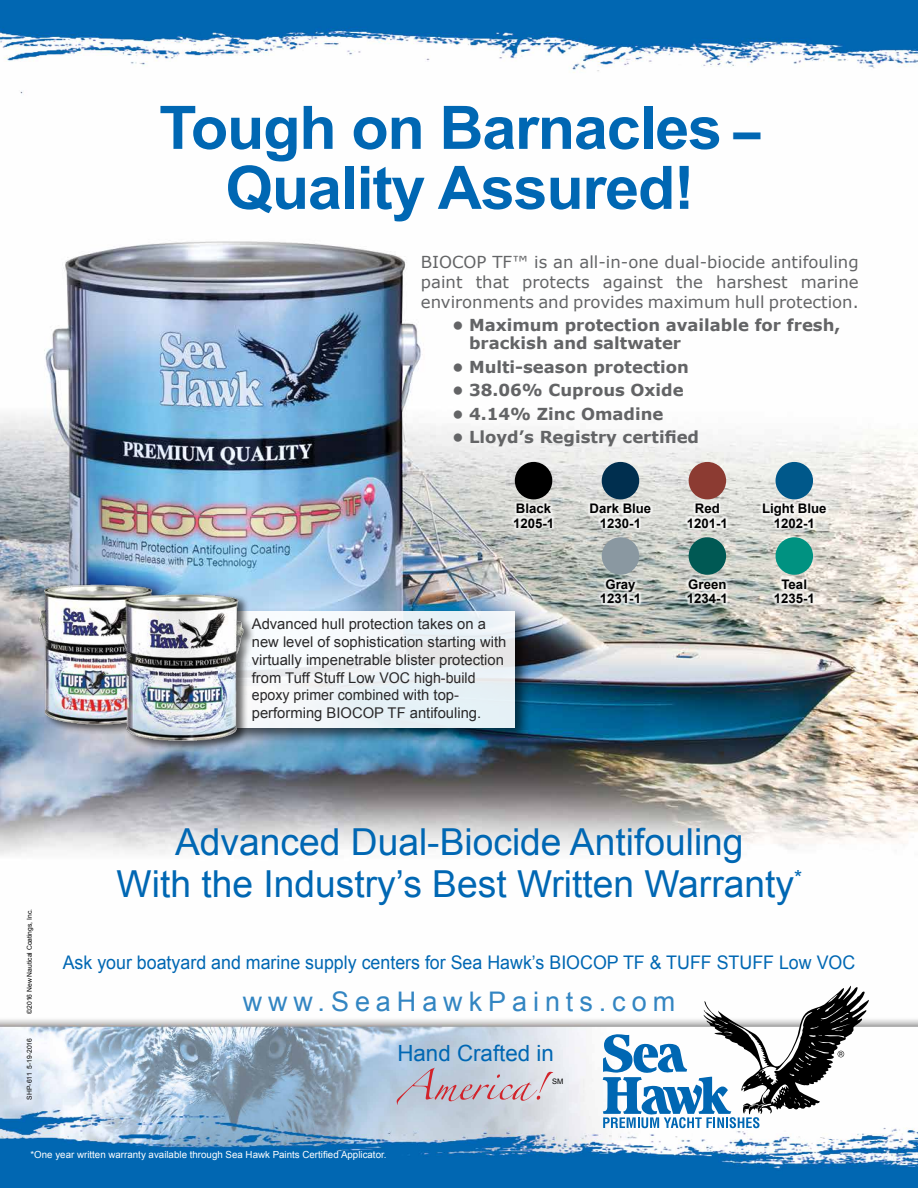
<style>
.page{position:relative;width:918px;height:1188px;background:#fff}
.page>*{position:absolute;margin:0;border:0;box-sizing:border-box;transform-origin:0 0}
.t1{font:700 60px/60px "Arial";letter-spacing:-.02em;color:#0067b3;text-align:center}
.t2{font:37.2px/41.7px "Arial";color:#0067b3;text-align:center}
.t3{font:27px "Arial";letter-spacing:.22em;color:#0067b3}
.t4{font:22.35px "Arial";color:#0067b3}
.t5{font:18.75px "Arial";color:#0067b3;scale:.95 1}
.t6{font:700 16.5px/18.6px "Verdana";color:#636466}
.t7{font:16.5px/19.5px "Verdana";color:#636466;text-align:justify}
.t8{font:14.85px/17.7px "Arial";color:#292829}
.t9{font:700 13.2px/14.5px "Arial";color:#000;text-align:center}
.t10{font:9.75px "Arial";color:#fff}
.t11{font:7.5px "Arial";color:#000}
.t12{font:6.75px "Arial";color:#000}
.s1{font-size:48px}
</style>
<div class="page">
<img style="left:0;top:0;width:918px;height:1188px">
<img style="left:0;top:166px;width:918px;height:773px">
<div style="left:175px;top:608px;width:356px;height:136px;background:#000;opacity:.7"></div>
<svg style="left:255px;top:611px;width:260px;height:117px;fill:#ebf3f7"></svg>
<div style="left:38px;top:582px;width:217px;height:169px;background:#000;opacity:.6"></div>
<img style="left:33px;top:579px;width:216px;height:174px">
<svg style="left:603px;top:986px;width:266px;height:142px"></svg>
<div style="left:511px;top:502px;width:44px;height:28px;background:#fff;opacity:.65"></div>
<div style="left:588px;top:502px;width:65px;height:28px;background:#fff;opacity:.65"></div>
<div style="left:598px;top:577px;width:44px;height:29px;background:#fff;opacity:.65"></div>
<div style="left:685px;top:502px;width:43px;height:28px;background:#fff;opacity:.65"></div>
<div style="left:685px;top:577px;width:43px;height:29px;background:#fff;opacity:.65"></div>
<div style="left:760px;top:502px;width:69px;height:28px;background:#fff;opacity:.65"></div>
<div style="left:772px;top:577px;width:43px;height:29px;background:#fff;opacity:.65"></div>
<div style="left:515px;top:462px;width:37px;height:37px;background:#000;border-radius:50%"></div>
<div style="left:602px;top:462px;width:37px;height:37px;background:#002f4f;border-radius:50%"></div>
<div style="left:602px;top:537px;width:37px;height:38px;background:#8a98a1;border-radius:50%"></div>
<div style="left:689px;top:462px;width:37px;height:37px;background:#8c3b32;border-radius:50%"></div>
<div style="left:689px;top:537px;width:37px;height:38px;background:#005954;border-radius:50%"></div>
<div style="left:776px;top:462px;width:37px;height:37px;background:#00588a;border-radius:50%"></div>
<div style="left:776px;top:537px;width:37px;height:38px;background:#009281;border-radius:50%"></div>
<svg style="left:397px;top:1068px;width:156px;height:37px"></svg>
<h1 class="t1" style="left:159px;top:100px;width:603px">Tough on Barnacles <span class="s1">–<br></span>Quality Assured!</h1>
<p class="t7" style="left:421px;top:253px;width:439px">BIOCOP TF™ is an all-in-one dual-biocide antifouling paint that protects against the harshest marine environments and provides maximum hull protection.</p>
<p class="t6" style="left:469px;top:315px;width:373px;text-indent:-17px">• Maximum protection available for fresh, brackish and saltwater</p>
<p class="t6" style="left:452px;top:357px;width:238px">• Multi-season protection</p>
<p class="t6" style="left:452px;top:381px;width:233px">• 38.06% Cuprous Oxide</p>
<p class="t6" style="left:452px;top:404px;width:213px">• 4.14% Zinc Omadine</p>
<p class="t6" style="left:452px;top:427px;width:248px">• Lloyd’s Registry certified</p>
<p class="t9" style="left:513px;top:502px;width:43px;text-align:left">Black<br>1205-1</p>
<p class="t9" style="left:590px;top:502px;width:63px">Dark Blue<br>1230-1</p>
<p class="t8" style="left:252px;top:616px;width:256px">Advanced hull protection takes on a new level of sophistication starting with virtually impenetrable blister protection from Tuff Stuff Low VOC high-build epoxy primer combined with top&shy;performing BIOCOP TF antifouling.</p>
<p class="t9" style="left:600px;top:577px;width:43px">Gray<br>1231-1</p>
<p class="t9" style="left:687px;top:502px;width:43px">Red<br>1201-1</p>
<p class="t9" style="left:687px;top:577px;width:43px;text-align:left">Green<br>1234-1</p>
<p class="t9" style="left:762px;top:502px;width:66px">Light Blue<br>1202-1</p>
<p class="t9" style="left:774px;top:577px;width:43px">Teal<br>1235-1</p>
<p class="t12" style="left:25px;top:1014px;width:106px;rotate:-90deg">©2016 New Nautical Coatings, Inc.</p>
<p class="t12" style="left:25px;top:1100px;width:63px;rotate:-90deg">SHP-611 5-19-2016</p>
<h2 class="t2" style="left:117px;top:822px;width:687px">Advanced Dual-Biocide Antifouling<br>With the Industry’s Best Written Warranty<sup>*</sup></h2>
<p class="t5" style="left:63px;top:950px;width:836px">Ask your boatyard and marine supply centers for Sea Hawk’s BIOCOP TF &amp; TUFF STUFF Low VOC</p>
<h3 class="t3" style="left:243px;top:984px;width:434px">www.SeaHawkPaints.com</h3>
<h3 class="t4" style="left:397px;top:1039px;width:158px">Hand Crafted in</h3>
<p class="t11" style="left:552px;top:1077px;width:13px">SM</p>
<p class="t10" style="left:30px;top:1148px;width:358px">*One year written warranty available through Sea Hawk Paints Certified Applicator.</p>
</div>
